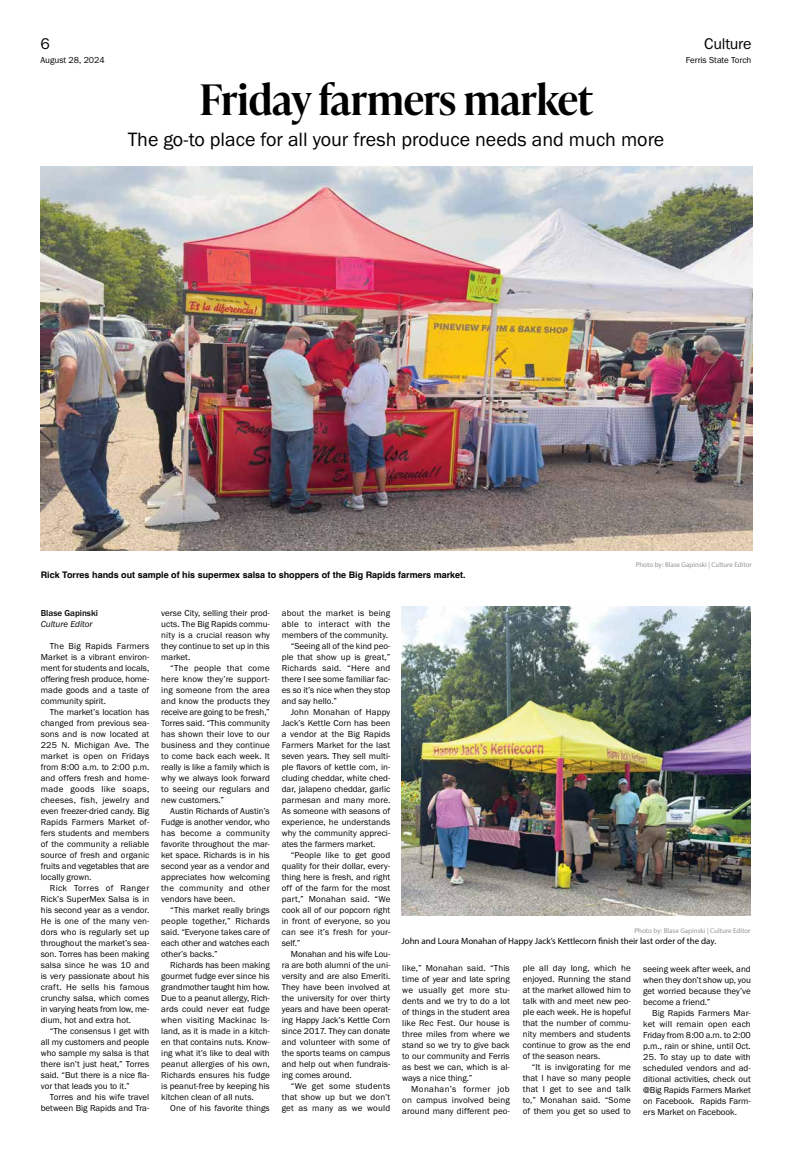
<style>
.page{position:relative;width:792px;height:1152px;background:#fff}
.page>*{position:absolute;margin:0;border:0;box-sizing:border-box;transform-origin:0 0}
.t1{font:600 42px "Ivy Presto Headline";color:#000}
.t2{font:20px "Franklin Gothic URW Boo";color:#000}
.t3{font:16px "Franklin Gothic URW Boo";letter-spacing:-.01em;color:#000}
.t4{font:9px/11px "Franklin Gothic URW Boo";color:#000;text-align:justify}
.t5{font:700 9px "Helvetica";color:#000}
.t6{font:9px "Myriad Pro";color:#000}
.t7{font:9px "Franklin Gothic URW Boo";letter-spacing:.02em;color:#000}
.t8{font:9px "Franklin Gothic URW Boo";letter-spacing:.03em;color:#000}
.t9{font:9px "Franklin Gothic URW Boo";letter-spacing:.025em;color:#000}
.t10{font:500 9px "Franklin Gothic URW";color:#000}
.t11{font:9px "Franklin Gothic URW Boo Ita";color:#000}
.t12{font:7px "Myriad Pro";color:#939598}
</style>
<div class="page">
<img style="left:41px;top:166px;width:712px;height:384px">
<img style="left:401px;top:607px;width:350px;height:309px">
<h3 class="t3" style="left:40px;top:33px;width:11px">6</h3>
<p class="t4" style="left:40px;top:54px;width:66px">August 28, 2024</p>
<h1 class="t1" style="left:200px;top:70px;width:395px">Friday farmers market</h1>
<h2 class="t2" style="left:128px;top:127px;width:538px">The go-to place for all your fresh produce needs and much more</h2>
<h3 class="t3" style="left:704px;top:33px;width:49px">Culture</h3>
<p class="t4" style="left:686px;top:54px;width:67px">Ferris State Torch</p>
<p class="t12" style="left:636px;top:561px;width:118px">Photo by: Blase Gapinski | Culture Editor</p>
<p class="t5" style="left:41px;top:570px;width:426px">Rick Torres hands out sample of his supermex salsa to shoppers of the Big Rapids farmers market.</p>
<p class="t10" style="left:41px;top:607px;width:59px">Blase Gapinski</p>
<p class="t11" style="left:41px;top:618px;width:53px">Culture Editor</p>
<p class="t4" style="left:41px;top:640px;width:110px;text-indent:9px">The Big Rapids Farmers Market is a vibrant environ&shy;ment for students and locals, offering fresh produce, home&shy;made goods and a taste of community spirit.</p>
<p class="t4" style="left:41px;top:706px;width:110px;text-indent:9px">The market’s location has changed from previous sea&shy;sons and is now located at 225 N. Michigan Ave. The market is open on Fridays from 8:00 a.m. to 2:00 p.m. and offers fresh and home&shy;made goods like soaps, cheeses, fish, jewelry and even freezer-dried candy. Big Rapids Farmers Market of&shy;fers students and members of the community a reliable source of fresh and organic fruits and vegetables that are locally grown.</p>
<p class="t4" style="left:41px;top:882px;width:110px;text-indent:9px">Rick Torres of Ranger Rick’s SuperMex Salsa is in his second year as a vendor.<br>He is one of the many ven&shy;dors who is regularly set up throughout the market’s sea&shy;son. Torres has been making salsa since he was 10 and is very passionate about his craft. He sells his famous crunchy salsa, which comes in varying heats from low, me&shy;dium, hot and extra hot.</p>
<p class="t4" style="left:41px;top:1025px;width:110px;text-indent:9px">“The consensus I get with all my customers and people who sample my salsa is that there isn’t just heat,” Torres said. “But there is a nice fla&shy;vor that leads you to it.”</p>
<p class="t4" style="left:41px;top:1091px;width:110px;text-align:right">Torres and his wife travel between Big Rapids and Tra-</p>
<p class="t4" style="left:161px;top:607px;width:110px">verse City, selling their prod&shy;ucts. The Big Rapids commu&shy;nity is a crucial reason why they continue to set up in this market.</p>
<p class="t4" style="left:161px;top:662px;width:110px;text-indent:9px">“The people that come here know they’re support&shy;ing someone from the area and know the products they receive are going to be fresh,” Torres said. “This community has shown their love to our business and they continue to come back each week. It really is like a family which is why we always look forward to seeing our regulars and new customers.”</p>
<p class="t4" style="left:161px;top:805px;width:110px;text-indent:9px">Austin Richards of Austin’s Fudge is another vendor, who has become a community favorite throughout the mar&shy;ket space. Richards is in his second year as a vendor and appreciates how welcoming the community and other vendors have been.</p>
<p class="t4" style="left:161px;top:904px;width:110px;text-indent:9px">“This market really brings people together,” Richards said. “Everyone takes care of each other and watches each other’s backs.”</p>
<p class="t4" style="left:161px;top:959px;width:110px;text-indent:9px">Richards has been making gourmet fudge ever since his grandmother taught him how.<br>Due to a peanut allergy, Rich&shy;ards could never eat fudge when visiting Mackinac Is&shy;land, as it is made in a kitch&shy;en that contains nuts. Know&shy;ing what it’s like to deal with peanut allergies of his own, Richards ensures his fudge is peanut-free by keeping his kitchen clean of all nuts.</p>
<p class="t4" style="left:170px;top:1102px;width:101px">One of his favorite things</p>
<p class="t7" style="left:282px;top:607px;width:110px">about the market is being</p>
<p class="t8" style="left:282px;top:618px;width:110px">able to interact with the</p>
<p class="t4" style="left:282px;top:629px;width:108px">members of the community.</p>
<p class="t4" style="left:291px;top:640px;width:101px">“Seeing all of the kind peo-</p>
<p class="t4" style="left:282px;top:651px;width:110px">ple that show up is great,”</p>
<p class="t8" style="left:282px;top:662px;width:110px">Richards said. “Here and</p>
<p class="t4" style="left:282px;top:673px;width:110px">there I see some familiar fac-</p>
<p class="t4" style="left:282px;top:684px;width:110px">es so it’s nice when they stop</p>
<p class="t4" style="left:282px;top:695px;width:57px">and say hello.”</p>
<p class="t4" style="left:291px;top:706px;width:101px">John Monahan of Happy</p>
<p class="t4" style="left:282px;top:717px;width:110px">Jack’s Kettle Corn has been</p>
<p class="t4" style="left:282px;top:728px;width:110px">a vendor at the Big Rapids</p>
<p class="t4" style="left:282px;top:739px;width:110px">Farmers Market for the last</p>
<p class="t4" style="left:282px;top:750px;width:110px">seven years. They sell multi-</p>
<p class="t4" style="left:282px;top:761px;width:110px">ple flavors of kettle corn, in-</p>
<p class="t4" style="left:282px;top:772px;width:110px">cluding cheddar, white ched-</p>
<p class="t4" style="left:282px;top:783px;width:110px">dar, jalapeno cheddar, garlic</p>
<p class="t4" style="left:282px;top:794px;width:110px">parmesan and many more.</p>
<p class="t4" style="left:282px;top:805px;width:110px">As someone with seasons of</p>
<p class="t4" style="left:282px;top:816px;width:110px">experience, he understands</p>
<p class="t4" style="left:282px;top:827px;width:110px">why the community appreci-</p>
<p class="t4" style="left:282px;top:838px;width:95px">ates the farmers market.</p>
<p class="t4" style="left:291px;top:849px;width:101px">“People like to get good</p>
<p class="t4" style="left:282px;top:860px;width:110px">quality for their dollar, every-</p>
<p class="t4" style="left:282px;top:871px;width:110px">thing here is fresh, and right</p>
<p class="t4" style="left:282px;top:882px;width:110px">off of the farm for the most</p>
<p class="t7" style="left:282px;top:893px;width:110px">part,” Monahan said. “We</p>
<p class="t4" style="left:282px;top:904px;width:110px">cook all of our popcorn right</p>
<p class="t4" style="left:282px;top:915px;width:110px">in front of everyone, so you</p>
<p class="t4" style="left:282px;top:926px;width:110px">can see it’s fresh for your-</p>
<p class="t4" style="left:282px;top:937px;width:20px">self.”</p>
<p class="t4" style="left:291px;top:948px;width:101px">Monahan and his wife Lou-</p>
<p class="t4" style="left:282px;top:959px;width:110px">ra are both alumni of the uni-</p>
<p class="t4" style="left:282px;top:970px;width:110px">versity and are also Emeriti.</p>
<p class="t4" style="left:282px;top:981px;width:110px">They have been involved at</p>
<p class="t4" style="left:282px;top:992px;width:110px">the university for over thirty</p>
<p class="t4" style="left:282px;top:1003px;width:110px">years and have been operat-</p>
<p class="t4" style="left:282px;top:1014px;width:110px">ing Happy Jack’s Kettle Corn</p>
<p class="t4" style="left:282px;top:1025px;width:110px">since 2017. They can donate</p>
<p class="t4" style="left:282px;top:1036px;width:110px">and volunteer with some of</p>
<p class="t4" style="left:282px;top:1047px;width:110px">the sports teams on campus</p>
<p class="t4" style="left:282px;top:1058px;width:110px">and help out when fundrais-</p>
<p class="t4" style="left:282px;top:1069px;width:71px">ing comes around.</p>
<p class="t9" style="left:291px;top:1080px;width:101px">“We get some students</p>
<p class="t4" style="left:282px;top:1091px;width:110px">that show up but we don’t</p>
<p class="t7" style="left:282px;top:1102px;width:110px">get as many as we would</p>
<p class="t12" style="left:634px;top:927px;width:118px">Photo by: Blase Gapinski | Culture Editor</p>
<p class="t6" style="left:401px;top:936px;width:316px">John and Loura Monahan of Happy Jack’s Kettlecorn finish their last order of the day.</p>
<p class="t4" style="left:402px;top:963px;width:109px">like,” Monahan said. “This time of year and late spring we usually get more stu&shy;dents and we try to do a lot of things in the student area like Rec Fest. Our house is three miles from where we stand so we try to give back to our community and Ferris as best we can, which is al&shy;ways a nice thing.”</p>
<p class="t4" style="left:402px;top:1084px;width:109px;text-indent:9px">Monahan’s former job on campus involved being around many different peo-</p>
<p class="t4" style="left:523px;top:963px;width:110px">ple all day long, which he enjoyed. Running the stand at the market allowed him to talk with and meet new peo&shy;ple each week. He is hopeful that the number of commu&shy;nity members and students continue to grow as the end of the season nears.</p>
<p class="t4" style="left:523px;top:1062px;width:110px;text-indent:9px">“It is invigorating for me that I have so many people that I get to see and talk to,” Monahan said. “Some of them you get so used to</p>
<p class="t4" style="left:643px;top:963px;width:109px">seeing week after week, and when they don’t show up, you get worried because they’ve become a friend.”</p>
<p class="t4" style="left:643px;top:1007px;width:109px;text-indent:9px">Big Rapids Farmers Mar&shy;ket will remain open each Friday from 8:00 a.m. to 2:00 p.m., rain or shine, until Oct.</p>
<p class="t4" style="left:643px;top:1051px;width:109px">25. To stay up to date with scheduled vendors and ad&shy;ditional activities, check out @Big Rapids Farmers Market on Facebook. Rapids Farm&shy;ers Market on Facebook.</p>
</div>
